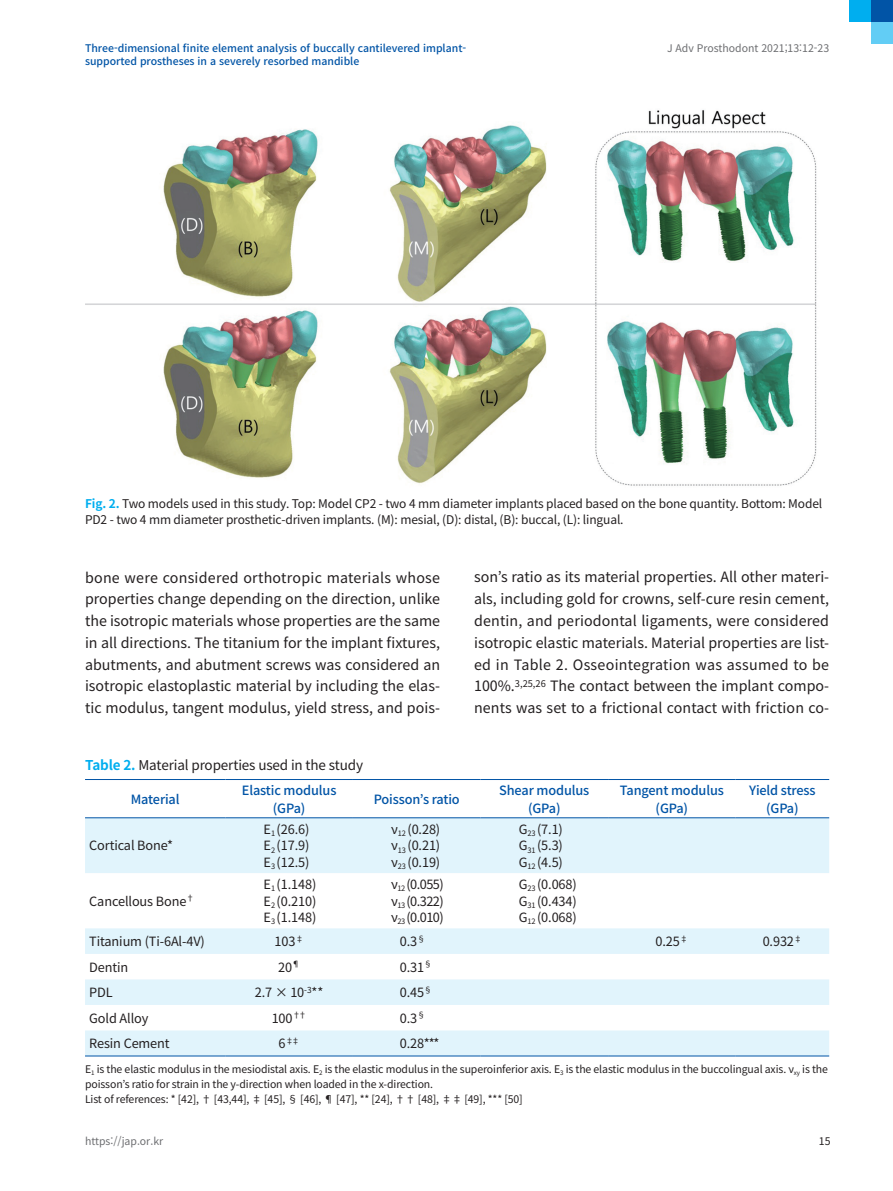
<style>
.page{position:relative;width:893px;height:1191px;background:#fff}
.page>*{position:absolute;margin:0;border:0;box-sizing:border-box;transform-origin:0 0}
.t1{font:14.25px/21.8px "Noto Sans CJ Kkr";color:#231f20;text-align:justify}
.t2{font:13.5px "Noto Sans CJ Kkr";letter-spacing:-.01em;color:#231f20}
.t3{font:12.75px/16.5px "Noto Sans CJ Kkr";letter-spacing:-.01em;color:#231f20;text-align:justify}
.t4{font:500 12.75px/18px "Noto Sans CJ Kkr";letter-spacing:-.01em;color:#0154a6;text-align:center}
.t5{font:12px/16.5px "Noto Sans CJ Kkr";letter-spacing:-.01em;color:#231f20}
.t6{font:10.5px/15px "Noto Sans CJ Kkr";letter-spacing:-.01em;color:#231f20}
.t7{font:500 10.5px/13.5px "Noto Sans CJ Kkr";color:#0154a6}
.t8{font:10.5px "Noto Sans CJ Kkr";color:#6c6d70}
.t9{font:8.25px "Noto Sans CJ Kkr";color:#231f20}
.s1{font-weight:700;color:#00aeef}
.s2{font-size:12.75px}
</style>
<div class="page">
<div style="left:871px;top:22px;width:22px;height:22px;background:#62cdf5"></div>
<div style="left:849px;top:0;width:22px;height:22px;background:#00aeef"></div>
<div style="left:871px;top:0;width:22px;height:22px;background:#0154a6"></div>
<img style="left:85px;top:110px;width:732px;height:376px">
<svg style="left:85px;top:818px;width:744px;height:237px;fill:#e1f4fc"></svg>
<hr style="left:85px;top:817px;width:140px;height:1px;background:#0154a6">
<hr style="left:225px;top:817px;width:128px;height:1px;background:#0154a6">
<hr style="left:353px;top:817px;width:127px;height:1px;background:#0154a6">
<hr style="left:480px;top:817px;width:128px;height:1px;background:#0154a6">
<hr style="left:608px;top:817px;width:128px;height:1px;background:#0154a6">
<hr style="left:736px;top:817px;width:93px;height:1px;background:#0154a6">
<hr style="left:85px;top:779px;width:140px;height:1px;background:#0154a6">
<hr style="left:225px;top:779px;width:128px;height:1px;background:#0154a6">
<hr style="left:353px;top:779px;width:127px;height:1px;background:#0154a6">
<hr style="left:480px;top:779px;width:128px;height:1px;background:#0154a6">
<hr style="left:608px;top:779px;width:128px;height:1px;background:#0154a6">
<hr style="left:736px;top:779px;width:93px;height:1px;background:#0154a6">
<hr style="left:85px;top:1055px;width:140px;height:1px;background:#0154a6">
<hr style="left:225px;top:1055px;width:128px;height:1px;background:#0154a6">
<hr style="left:353px;top:1055px;width:127px;height:1px;background:#0154a6">
<hr style="left:480px;top:1055px;width:128px;height:1px;background:#0154a6">
<hr style="left:608px;top:1055px;width:128px;height:1px;background:#0154a6">
<hr style="left:736px;top:1055px;width:93px;height:1px;background:#0154a6">
<p class="t7" style="left:85px;top:41px;width:383px">Three-dimensional finite element analysis of buccally cantilevered implant&shy;supported prostheses in a severely resorbed mandible</p>
<p class="t8" style="left:667px;top:42px;width:164px">J Adv Prosthodont 2021;13:12-23</p>
<p class="t5" style="left:85px;top:495px;width:739px"><span class="s1">Fig. 2.</span> Two models used in this study. Top: Model CP2 - two 4 mm diameter implants placed based on the bone quantity. Bottom: Model<br>PD2 - two 4 mm diameter prosthetic-driven implants. (M): mesial, (D): distal, (B): buccal, (L): lingual.</p>
<p class="t1" style="left:85px;top:567px;width:357px">bone were considered orthotropic materials whose properties change depending on the direction, unlike the isotropic materials whose properties are the same in all directions. The titanium for the implant fixtures, abutments, and abutment screws was considered an isotropic elastoplastic material by including the elas&shy;tic modulus, tangent modulus, yield stress, and pois-</p>
<p class="t1" style="left:474px;top:566px;width:357px">son’s ratio as its material properties. All other materi&shy;als, including gold for crowns, self-cure resin cement, dentin, and periodontal ligaments, were considered isotropic elastic materials. Material properties are list&shy;ed in Table 2. Osseointegration was assumed to be 100%.<sup>3,25,26</sup> The contact between the implant compo&shy;nents was set to a frictional contact with friction co-</p>
<p class="t2" style="left:85px;top:757px;width:279px"><span class="s1">Table 2.</span> Material properties used in the study</p>
<p class="t4" style="left:131px;top:790px;width:50px">Material</p>
<p class="t4" style="left:242px;top:781px;width:96px">Elastic modulus (GPa)</p>
<p class="t4" style="left:374px;top:790px;width:88px">Poisson’s ratio</p>
<p class="t4" style="left:499px;top:781px;width:92px">Shear modulus (GPa)</p>
<p class="t4" style="left:620px;top:781px;width:106px">Tangent modulus (GPa)</p>
<p class="t4" style="left:749px;top:781px;width:68px">Yield stress (GPa)</p>
<p class="t3" style="left:89px;top:838px;width:85px">Cortical Bone*</p>
<p class="t3" style="left:264px;top:821px;width:47px">E<sub>1</sub> (26.6)<br>E<sub>2</sub> (17.9)<br>E<sub>3</sub> (12.5)</p>
<p class="t3" style="left:391px;top:821px;width:51px">ν<sub>12</sub> (0.28) ν<sub>13</sub> (0.21) ν<sub>23</sub> (0.19)</p>
<p class="t3" style="left:519px;top:821px;width:46px">G<sub>23</sub> (7.1)<br>G<sub>31</sub> (5.3)<br>G<sub>12</sub> (4.5)</p>
<p class="t3" style="left:89px;top:893px;width:107px">Cancellous Bone<sup>†</sup></p>
<p class="t3" style="left:264px;top:876px;width:54px">E<sub>1</sub> (1.148)<br>E<sub>2</sub> (0.210)<br>E<sub>3</sub> (1.148)</p>
<p class="t3" style="left:391px;top:876px;width:54px">ν<sub>12</sub> (0.055) ν<sub>13</sub> (0.322) ν<sub>23</sub> (0.010)</p>
<p class="t3" style="left:519px;top:876px;width:60px">G<sub>23</sub> (0.068)<br>G<sub>31</sub> (0.434)<br>G<sub>12</sub> (0.068)</p>
<p class="t3" style="left:89px;top:933px;width:117px">Titanium (Ti-6Al-4V)</p>
<p class="t3" style="left:275px;top:933px;width:31px">103<sup>‡</sup></p>
<p class="t3" style="left:400px;top:933px;width:27px">0.3<sup>§</sup></p>
<p class="t3" style="left:656px;top:933px;width:34px">0.25<sup>‡</sup></p>
<p class="t3" style="left:763px;top:933px;width:41px">0.932<sup>‡</sup></p>
<p class="t3" style="left:89px;top:959px;width:41px">Dentin</p>
<p class="t3" style="left:278px;top:959px;width:24px">20<sup>¶</sup></p>
<p class="t3" style="left:400px;top:959px;width:34px">0.31<sup>§</sup></p>
<p class="t3" style="left:89px;top:984px;width:25px">PDL</p>
<p class="t3" style="left:255px;top:984px;width:70px">2.7 × 10<sup>-3</sup>**</p>
<p class="t3" style="left:400px;top:984px;width:34px">0.45<sup>§</sup></p>
<p class="t3" style="left:89px;top:1010px;width:61px">Gold Alloy</p>
<p class="t3" style="left:272px;top:1010px;width:36px">100<sup>††</sup></p>
<p class="t3" style="left:400px;top:1010px;width:27px">0.3<sup>§</sup></p>
<p class="t3" style="left:89px;top:1035px;width:82px">Resin Cement</p>
<p class="t9" style="left:279px;top:1036px;width:23px"><span class="s2">6</span>‡‡</p>
<p class="t3" style="left:400px;top:1035px;width:41px">0.28***</p>
<p class="t6" style="left:85px;top:1061px;width:744px">E<sub>1</sub> is the elastic modulus in the mesiodistal axis. E<sub>2</sub> is the elastic modulus in the superoinferior axis. E<sub>3</sub> is the elastic modulus in the buccolingual axis. ν<sub>xy</sub> is the poisson’s ratio for strain in the y-direction when loaded in the x-direction.<br>List of references: * [42], † [43,44], ‡ [45], § [46], ¶ [47], ** [24], †† [48], ‡‡ [49], *** [50]</p>
<p class="t8" style="left:85px;top:1135px;width:80px">https://jap.or.kr</p>
<p class="t6" style="left:819px;top:1133px;width:13px">15</p>
</div>
